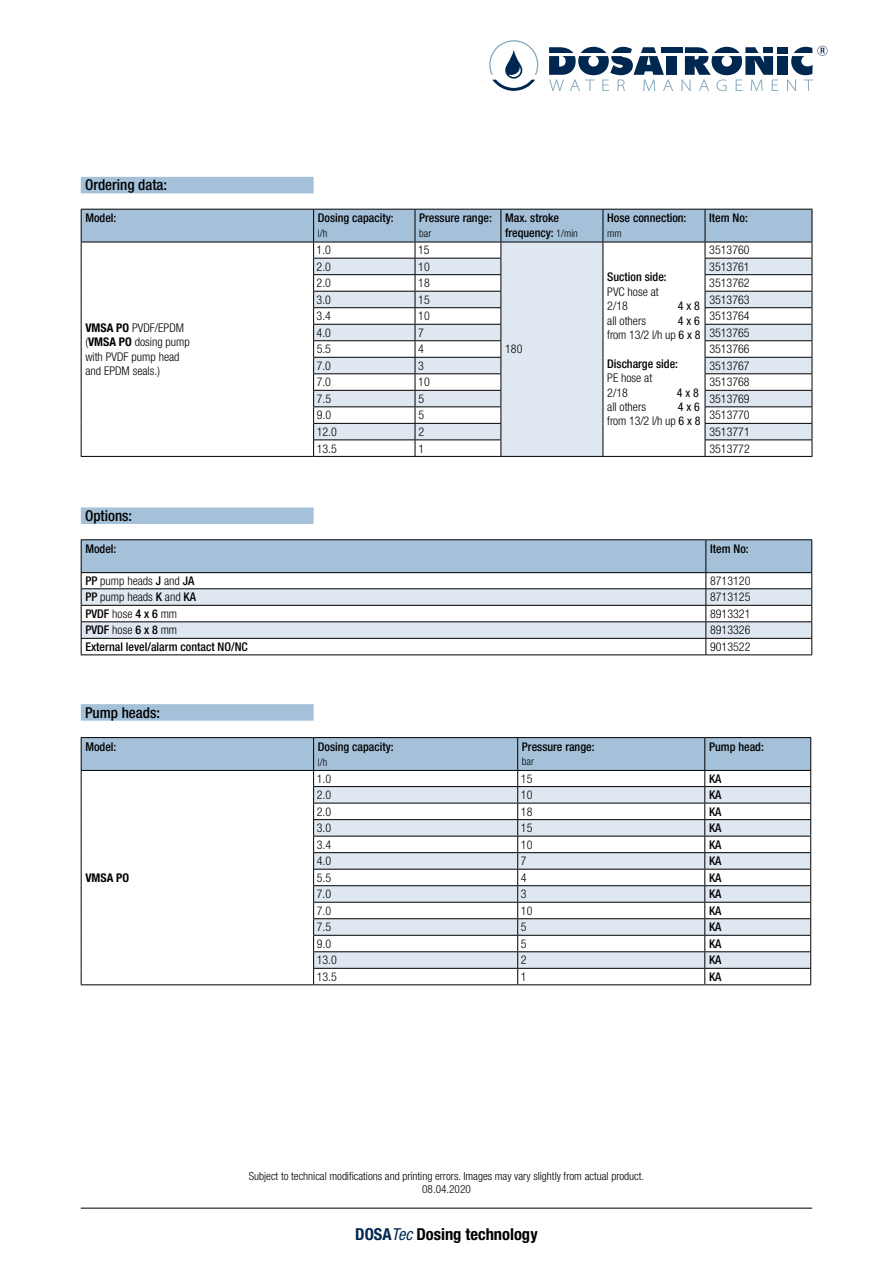
<style>
.page{position:relative;width:893px;height:1263px;background:#fff}
.page>*{position:absolute;margin:0;border:0;box-sizing:border-box;transform-origin:0 0}
.t1{font:700 condensed 16.5px "Helvetica Neue LT Pro";color:#000}
.t2{font:500 condensed 15px "Helvetica Neue LT Pro";color:#000}
.t3{font:300 condensed 12px/14.4px "Helvetica Neue LT Pro";color:#000}
.t4{font:500 condensed 12px/14.4px "Helvetica Neue LT Pro";color:#000}
.t5{font:condensed 12px "Helvetica Neue LT Pro";color:#000}
.t6{font:700 condensed 12px "Helvetica Neue LT Pro";color:#000}
.t7{font:300 condensed 11.25px/13.5px "Helvetica Neue LT Pro";color:#000;text-align:center}
.t8{font:300 condensed 10.5px "Helvetica Neue LT Pro";color:#000}
.s1{font-weight:300;font-size:10.5px}
.s2{font-weight:700}
.s3{font-weight:400}
.s4{font-weight:500}
.s5{font-weight:300}
.s6{color:#002750}
.s7{font-weight:400;font-style:italic;color:#002750}
</style>
<div class="page">
<hr style="left:81px;top:1208px;width:731px;height:1px;background:#000">
<svg style="left:489px;top:40px;width:339px;height:51px"></svg>
<div style="left:81px;top:177px;width:233px;height:16px;background:#a5c1da"></div>
<div style="left:81px;top:507px;width:233px;height:17px;background:#a5c1da"></div>
<hr style="left:81px;top:539px;width:625px;height:1px;background:#000">
<hr style="left:706px;top:539px;width:106px;height:1px;background:#000">
<svg style="left:81px;top:540px;width:731px;height:114px"></svg>
<hr style="left:81px;top:638px;width:625px;height:1px;background:#000">
<hr style="left:706px;top:638px;width:106px;height:1px;background:#000">
<hr style="left:81px;top:654px;width:625px;height:1px;background:#000">
<hr style="left:706px;top:654px;width:106px;height:1px;background:#000">
<hr style="left:314px;top:456px;width:101px;height:1px;background:#000">
<hr style="left:81px;top:456px;width:233px;height:1px;background:#000">
<hr style="left:705px;top:456px;width:107px;height:1px;background:#000">
<hr style="left:603px;top:456px;width:102px;height:1px;background:#000">
<hr style="left:501px;top:456px;width:102px;height:1px;background:#000">
<hr style="left:415px;top:456px;width:86px;height:1px;background:#000">
<svg style="left:81px;top:209px;width:732px;height:247px"></svg>
<hr style="left:314px;top:984px;width:204px;height:1px;background:#000">
<hr style="left:81px;top:737px;width:233px;height:1px;background:#000">
<hr style="left:314px;top:737px;width:204px;height:1px;background:#000">
<hr style="left:518px;top:737px;width:187px;height:1px;background:#000">
<hr style="left:705px;top:737px;width:106px;height:1px;background:#000">
<hr style="left:81px;top:984px;width:233px;height:1px;background:#000">
<hr style="left:705px;top:984px;width:106px;height:1px;background:#000">
<hr style="left:518px;top:984px;width:187px;height:1px;background:#000">
<svg style="left:81px;top:738px;width:730px;height:246px"></svg>
<div style="left:81px;top:704px;width:233px;height:17px;background:#a5c1da"></div>
<p class="t2" style="left:85px;top:176px;width:84px">Ordering data:</p>
<p class="t4" style="left:85px;top:211px;width:33px">Model:</p>
<p class="t4" style="left:318px;top:211px;width:77px">Dosing capacity:</p>
<p class="t8" style="left:318px;top:227px;width:11px">l/h</p>
<p class="t4" style="left:419px;top:211px;width:74px">Pressure range:</p>
<p class="t8" style="left:419px;top:227px;width:14px">bar</p>
<p class="t4" style="left:505px;top:211px;width:74px">Max. stroke frequency: <span class="s1">1/min</span></p>
<p class="t4" style="left:607px;top:211px;width:81px">Hose connection:</p>
<p class="t8" style="left:607px;top:227px;width:16px">mm</p>
<p class="t4" style="left:709px;top:211px;width:40px">Item No:</p>
<p class="t3" style="left:317px;top:243px;width:16px">1.0</p>
<p class="t3" style="left:418px;top:243px;width:13px">15</p>
<p class="t3" style="left:709px;top:243px;width:42px">3513760</p>
<p class="t3" style="left:85px;top:320px;width:106px"><span class="s2">VMSA PO</span> PVDF/EPDM (<span class="s2">VMSA PO</span> dosing pump with PVDF pump head and EPDM seals.)</p>
<p class="t3" style="left:317px;top:259px;width:16px">2.0</p>
<p class="t3" style="left:418px;top:259px;width:13px">10</p>
<p class="t3" style="left:709px;top:259px;width:42px">3513761</p>
<p class="t3" style="left:317px;top:276px;width:16px">2.0</p>
<p class="t3" style="left:418px;top:276px;width:13px">18</p>
<p class="t3" style="left:709px;top:276px;width:42px">3513762</p>
<p class="t3" style="left:317px;top:292px;width:16px">3.0</p>
<p class="t3" style="left:418px;top:292px;width:13px">15</p>
<p class="t3" style="left:709px;top:292px;width:42px">3513763</p>
<p class="t3" style="left:317px;top:309px;width:16px">3.4</p>
<p class="t3" style="left:418px;top:309px;width:13px">10</p>
<p class="t3" style="left:709px;top:309px;width:42px">3513764</p>
<p class="t3" style="left:317px;top:325px;width:16px">4.0</p>
<p class="t3" style="left:418px;top:325px;width:7px">7</p>
<p class="t3" style="left:709px;top:325px;width:42px">3513765</p>
<p class="t3" style="left:317px;top:342px;width:16px">5.5</p>
<p class="t3" style="left:418px;top:342px;width:7px">4</p>
<p class="t3" style="left:709px;top:342px;width:42px">3513766</p>
<p class="t3" style="left:317px;top:358px;width:16px">7.0</p>
<p class="t3" style="left:418px;top:358px;width:7px">3</p>
<p class="t3" style="left:709px;top:358px;width:42px">3513767</p>
<p class="t3" style="left:317px;top:375px;width:16px">7.0</p>
<p class="t3" style="left:418px;top:375px;width:13px">10</p>
<p class="t3" style="left:709px;top:375px;width:42px">3513768</p>
<p class="t3" style="left:317px;top:391px;width:16px">7.5</p>
<p class="t3" style="left:418px;top:391px;width:7px">5</p>
<p class="t3" style="left:709px;top:391px;width:42px">3513769</p>
<p class="t3" style="left:317px;top:408px;width:16px">9.0</p>
<p class="t3" style="left:418px;top:408px;width:7px">5</p>
<p class="t3" style="left:709px;top:408px;width:42px">3513770</p>
<p class="t3" style="left:317px;top:424px;width:22px">12.0</p>
<p class="t3" style="left:418px;top:424px;width:7px">2</p>
<p class="t3" style="left:709px;top:424px;width:42px">3513771</p>
<p class="t3" style="left:317px;top:441px;width:22px">13.5</p>
<p class="t3" style="left:418px;top:441px;width:7px">1</p>
<p class="t3" style="left:709px;top:441px;width:42px">3513772</p>
<p class="t4" style="left:607px;top:270px;width:61px">Suction side:</p>
<p class="t3" style="left:607px;top:284px;width:53px">PVC hose at<br>2/18</p>
<p class="t5" style="left:678px;top:299px;width:24px">4 x 8</p>
<p class="t3" style="left:607px;top:313px;width:40px">all others</p>
<p class="t3" style="left:607px;top:313px;width:95px;text-align:right"><span class="s3">4 x 6<br></span>from 13/2 l/h up <span class="s3">6 x 8</span></p>
<p class="t4" style="left:607px;top:356px;width:72px">Discharge side:</p>
<p class="t3" style="left:607px;top:371px;width:47px">PE hose at<br>2/18</p>
<p class="t3" style="left:505px;top:342px;width:19px">180</p>
<p class="t5" style="left:677px;top:385px;width:24px">4 x 8</p>
<p class="t3" style="left:607px;top:399px;width:40px">all others</p>
<p class="t3" style="left:607px;top:399px;width:95px;text-align:right"><span class="s3">4 x 6<br></span>from 13/2 l/h up <span class="s3">6 x 8</span></p>
<p class="t2" style="left:85px;top:506px;width:49px">Options:</p>
<p class="t4" style="left:85px;top:541px;width:33px">Model:</p>
<p class="t4" style="left:710px;top:541px;width:40px">Item No:</p>
<p class="t3" style="left:85px;top:573px;width:110px"><span class="s4">PP</span> pump heads <span class="s4">J</span> and <span class="s4">JA</span></p>
<p class="t3" style="left:710px;top:573px;width:42px">8713120</p>
<p class="t3" style="left:85px;top:590px;width:112px"><span class="s4">PP</span> pump heads <span class="s4">K</span> and <span class="s4">KA</span></p>
<p class="t3" style="left:710px;top:590px;width:42px">8713125</p>
<p class="t4" style="left:85px;top:606px;width:93px">PVDF <span class="s5">hose</span> 4 x 6 <span class="s5">mm</span></p>
<p class="t3" style="left:710px;top:606px;width:42px">8913321</p>
<p class="t4" style="left:85px;top:623px;width:93px">PVDF <span class="s5">hose</span> 6 x 8 <span class="s5">mm</span></p>
<p class="t3" style="left:710px;top:623px;width:42px">8913326</p>
<p class="t4" style="left:85px;top:639px;width:164px">External level/alarm contact NO/NC</p>
<p class="t3" style="left:710px;top:639px;width:42px">9013522</p>
<p class="t2" style="left:85px;top:703px;width:76px">Pump heads:</p>
<p class="t4" style="left:85px;top:739px;width:33px">Model:</p>
<p class="t4" style="left:318px;top:739px;width:77px">Dosing capacity:</p>
<p class="t8" style="left:318px;top:756px;width:11px">l/h</p>
<p class="t4" style="left:522px;top:739px;width:74px">Pressure range:</p>
<p class="t8" style="left:522px;top:755px;width:14px">bar</p>
<p class="t4" style="left:709px;top:739px;width:56px">Pump head:</p>
<p class="t6" style="left:85px;top:870px;width:45px">VMSA PO</p>
<p class="t3" style="left:317px;top:771px;width:16px">1.0</p>
<p class="t3" style="left:521px;top:771px;width:13px">15</p>
<p class="t4" style="left:709px;top:771px;width:14px">KA</p>
<p class="t3" style="left:317px;top:788px;width:16px">2.0</p>
<p class="t3" style="left:521px;top:787px;width:13px">10</p>
<p class="t4" style="left:709px;top:787px;width:14px">KA</p>
<p class="t3" style="left:317px;top:804px;width:16px">2.0</p>
<p class="t3" style="left:521px;top:804px;width:13px">18</p>
<p class="t4" style="left:709px;top:804px;width:14px">KA</p>
<p class="t3" style="left:317px;top:821px;width:16px">3.0</p>
<p class="t3" style="left:521px;top:821px;width:13px">15</p>
<p class="t4" style="left:709px;top:820px;width:14px">KA</p>
<p class="t3" style="left:317px;top:837px;width:16px">3.4</p>
<p class="t3" style="left:521px;top:837px;width:13px">10</p>
<p class="t4" style="left:709px;top:837px;width:14px">KA</p>
<p class="t3" style="left:317px;top:854px;width:16px">4.0</p>
<p class="t3" style="left:521px;top:854px;width:7px">7</p>
<p class="t4" style="left:709px;top:854px;width:14px">KA</p>
<p class="t3" style="left:317px;top:870px;width:16px">5.5</p>
<p class="t3" style="left:521px;top:870px;width:7px">4</p>
<p class="t4" style="left:709px;top:870px;width:14px">KA</p>
<p class="t3" style="left:317px;top:887px;width:16px">7.0</p>
<p class="t3" style="left:521px;top:887px;width:7px">3</p>
<p class="t4" style="left:709px;top:887px;width:14px">KA</p>
<p class="t3" style="left:317px;top:903px;width:16px">7.0</p>
<p class="t3" style="left:521px;top:903px;width:13px">10</p>
<p class="t4" style="left:709px;top:903px;width:14px">KA</p>
<p class="t3" style="left:317px;top:920px;width:16px">7.5</p>
<p class="t3" style="left:521px;top:920px;width:7px">5</p>
<p class="t4" style="left:709px;top:920px;width:14px">KA</p>
<p class="t3" style="left:317px;top:936px;width:16px">9.0</p>
<p class="t3" style="left:521px;top:936px;width:7px">5</p>
<p class="t4" style="left:709px;top:936px;width:14px">KA</p>
<p class="t3" style="left:317px;top:953px;width:22px">13.0</p>
<p class="t3" style="left:521px;top:953px;width:7px">2</p>
<p class="t4" style="left:709px;top:953px;width:14px">KA</p>
<p class="t3" style="left:317px;top:969px;width:22px">13.5</p>
<p class="t3" style="left:521px;top:969px;width:7px">1</p>
<p class="t4" style="left:709px;top:969px;width:14px">KA</p>
<p class="t7" style="left:249px;top:1169px;width:397px">Subject to technical modifications and printing errors. Images may vary slightly from actual product.<br>08.04.2020</p>
<h1 class="t1" style="left:355px;top:1224px;width:184px"><span class="s6">DOSA</span><span class="s7">Tec</span> Dosing technology</h1>
</div>
